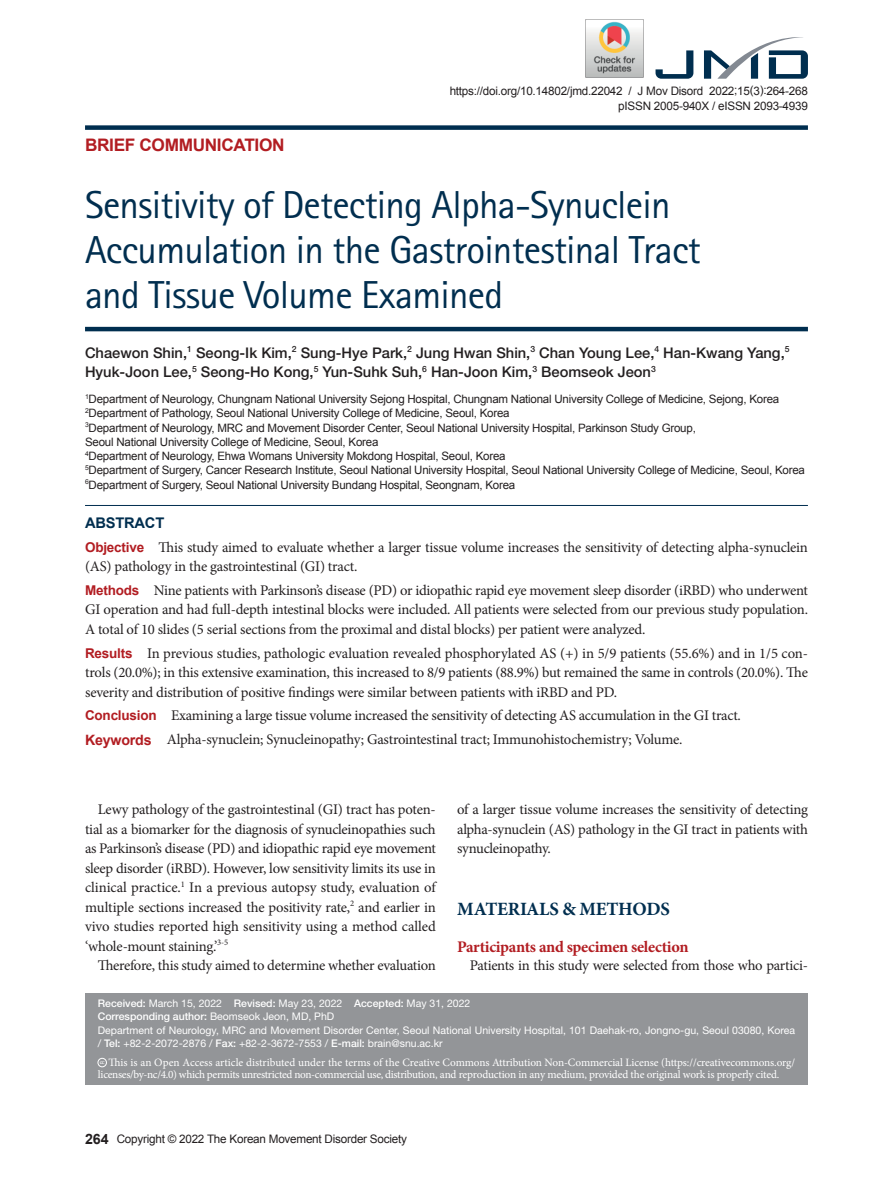
<style>
.page{position:relative;width:893px;height:1191px;background:#fff}
.page>*{position:absolute;margin:0;border:0;box-sizing:border-box;transform-origin:0 0}
.t1{font:39px/45px "Rotis Sans Serif Std";letter-spacing:-.02em;color:#002e4f}
.t2{font:700 18.75px "Minion Pro";letter-spacing:-.01em;color:#002e4f}
.t3{font:700 17.25px "Arial";letter-spacing:-.02em;color:#b21d22}
.t4{font:700 16.2px "Minion Pro";letter-spacing:-.02em;color:#b21d22}
.t5{font:14.7px/19.5px "Minion Pro";letter-spacing:-.02em;color:#231f20;text-align:justify}
.t6{font:500 14.7px/19.5px "Helvetica Neue LT Std";color:#231f20}
.t7{font:700 14.7px "Arial";letter-spacing:-.015em;color:#002e4f}
.t8{font:11.7px/15px "Arial";letter-spacing:-.02em;color:#231f20;text-align:right}
.t9{font:11.55px/14.2px "Arial";letter-spacing:-.02em;color:#231f20}
.t10{font:11.25px/12.8px "Minion Pro";letter-spacing:-.02em;color:#fff}
.t11{font:10.5px/13.5px "Helvetica Neue LT Std";color:#fff}
.s1{font-family:"Arial";font-weight:700;font-size:13.5px;color:#b21d22}
.s2{font-family:"Arial";font-weight:700;font-size:13.5px;color:#fff}
.s3{font-family:"Arial";font-weight:700;font-size:14.25px;color:#b21d22}
.s4{font-family:"Arial";font-weight:700;font-size:14.25px;color:#fff}
.s5{font-weight:500}
.s6{font-size:6.75px}
.s7{font-weight:700;font-size:14.25px}
</style>
<div class="page">
<div style="left:85px;top:125px;width:723px;height:5px;background:#002e4f"></div>
<div style="left:85px;top:993px;width:723px;height:91px;background:#939598"></div>
<div style="left:98px;top:1058px;width:9px;height:9px;border:1px solid #fff;border-radius:50%"></div>
<svg style="left:655px;top:50px;width:38px;height:29px"></svg>
<svg style="left:704px;top:37px;width:104px;height:42px"></svg>
<hr style="left:85px;top:327px;width:723px;height:4px;background:#002e4f">
<hr style="left:85px;top:505px;width:723px;height:1px;background:#002e4f">
<img style="left:585px;top:19px;width:58px;height:59px">
<p class="t8" style="left:450px;top:83px;width:360px">https://doi.org/10.14802/jmd.22042 / J Mov Disord 2022;15(3):264-268 pISSN 2005-940X / eISSN 2093-4939</p>
<p class="t3" style="left:85px;top:133px;width:201px">BRIEF COMMUNICATION</p>
<h1 class="t1" style="left:85px;top:182px;width:617px">Sensitivity of Detecting Alpha-Synuclein<br>Accumulation in the Gastrointestinal Tract and Tissue Volume Examined</h1>
<p class="t6" style="left:85px;top:343px;width:706px">Chaewon Shin,<sup>1</sup> Seong-Ik Kim,<sup>2</sup> Sung-Hye Park,<sup>2</sup> Jung Hwan Shin,<sup>3</sup> Chan Young Lee,<sup>4</sup> Han-Kwang Yang,<sup>5<br></sup>Hyuk-Joon Lee,<sup>5</sup> Seong-Ho Kong,<sup>5</sup> Yun-Suhk Suh,<sup>6</sup> Han-Joon Kim,<sup>3</sup> Beomseok Jeon<sup>3</sup></p>
<p class="t9" style="left:85px;top:392px;width:721px"><sup>1</sup>Department of Neurology, Chungnam National University Sejong Hospital, Chungnam National University College of Medicine, Sejong, Korea <sup>2</sup>Department of Pathology, Seoul National University College of Medicine, Seoul, Korea<br><sup>3</sup>Department of Neurology, MRC and Movement Disorder Center, Seoul National University Hospital, Parkinson Study Group,<br>Seoul National University College of Medicine, Seoul, Korea<br><sup>4</sup>Department of Neurology, Ehwa Womans University Mokdong Hospital, Seoul, Korea<br><sup>5</sup>Department of Surgery, Cancer Research Institute, Seoul National University Hospital, Seoul National University College of Medicine, Seoul, Korea <sup>6</sup>Department of Surgery, Seoul National University Bundang Hospital, Seongnam, Korea</p>
<p class="t7" style="left:85px;top:513px;width:81px">ABSTRACT</p>
<p class="t5" style="left:85px;top:537px;width:724px"><span class="s1">Objective</span><span class="s2">aa</span>This study aimed to evaluate whether a larger tissue volume increases the sensitivity of detecting alpha-synuclein (AS) pathology in the gastrointestinal (GI) tract.</p>
<p class="t5" style="left:85px;top:580px;width:724px"><span class="s1">Methods</span><span class="s2">aa</span>Nine patients with Parkinson’s disease (PD) or idiopathic rapid eye movement sleep disorder (iRBD) who underwent GI operation and had full-depth intestinal blocks were included. All patients were selected from our previous study population.<br>A total of 10 slides (5 serial sections from the proximal and distal blocks) per patient were analyzed.</p>
<p class="t5" style="left:85px;top:643px;width:724px"><span class="s1">Results</span><span class="s2">aa</span>In previous studies, pathologic evaluation revealed phosphorylated AS (+) in 5/9 patients (55.6%) and in 1/5 con&shy;trols (20.0%); in this extensive examination, this increased to 8/9 patients (88.9%) but remained the same in controls (20.0%). The severity and distribution of positive findings were similar between patients with iRBD and PD.</p>
<p class="t5" style="left:85px;top:704px;width:657px;line-height:23.7px"><span class="s1">Conclusion</span><span class="s2">aa</span>Examining a large tissue volume increased the sensitivity of detecting AS accumulation in the GI tract.<br><span class="s3">Keywords</span><span class="s4">aa</span>Alpha-synuclein; Synucleinopathy; Gastrointestinal tract; Immunohistochemistry; Volume.</p>
<p class="t5" style="left:85px;top:799px;width:352px;text-indent:13px">Lewy pathology of the gastrointestinal (GI) tract has poten&shy;tial as a biomarker for the diagnosis of synucleinopathies such as Parkinson’s disease (PD) and idiopathic rapid eye movement sleep disorder (iRBD). However, low sensitivity limits its use in clinical practice.<sup>1</sup> In a previous autopsy study, evaluation of multiple sections increased the positivity rate,<sup>2</sup> and earlier in vivo studies reported high sensitivity using a method called ‘whole-mount staining.’<sup>3-5</sup></p>
<p class="t5" style="left:98px;top:955px;width:340px">Therefore, this study aimed to determine whether evaluation</p>
<p class="t5" style="left:457px;top:800px;width:352px">of a larger tissue volume increases the sensitivity of detecting alpha-synuclein (AS) pathology in the GI tract in patients with synucleinopathy.</p>
<p class="t2" style="left:457px;top:896px;width:214px">MATERIALS &amp; METHODS</p>
<p class="t4" style="left:457px;top:935px;width:233px">Participants and specimen selection</p>
<p class="t5" style="left:470px;top:955px;width:340px">Patients in this study were selected from those who partici-</p>
<p class="t11" style="left:98px;top:996px;width:699px"><span class="s5">Received:</span> March 15, 2022 <span class="s5">Revised:</span> May 23, 2022 <span class="s5">Accepted:</span> May 31, 2022<br><span class="s5">Corresponding author:</span> Beomseok Jeon, MD, PhD<br>Department of Neurology, MRC and Movement Disorder Center, Seoul National University Hospital, 101 Daehak-ro, Jongno-gu, Seoul 03080, Korea / <span class="s5">Tel:</span> +82-2-2072-2876 / <span class="s5">Fax:</span> +82-2-3672-7553 / <span class="s5">E-mail:</span> brain@snu.ac.kr</p>
<p class="t10" style="left:98px;top:1055px;width:699px"><span class="s6">cc</span> This is an Open Access article distributed under the terms of the Creative Commons Attribution Non-Commercial License (https://creativecommons.org/ licenses/by-nc/4.0) which permits unrestricted non-commercial use, distribution, and reproduction in any medium, provided the original work is properly cited.</p>
<p class="t8" style="left:85px;top:1131px;width:323px"><span class="s7">264</span> Copyright © 2022 The Korean Movement Disorder Society</p>
</div>
